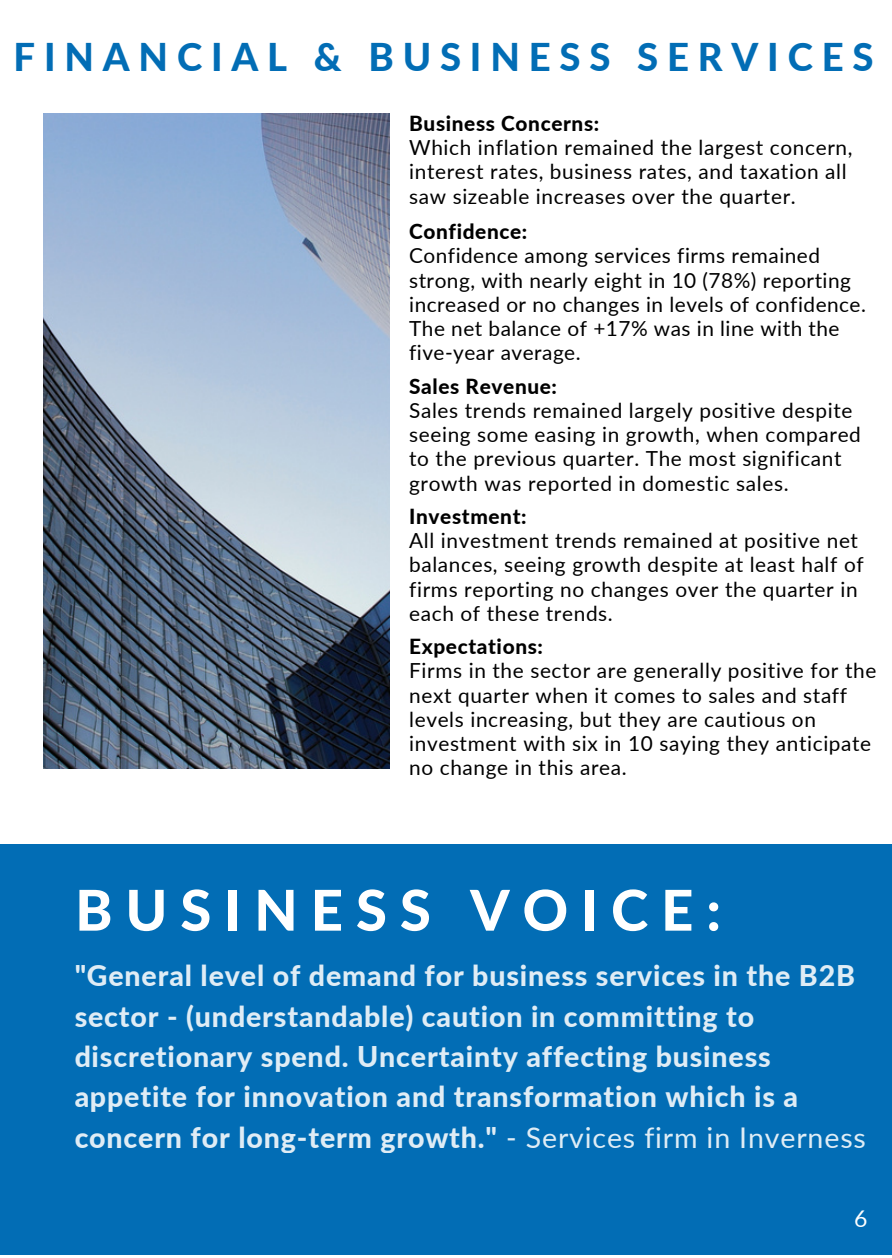
<style>
.page{position:relative;width:892px;height:1258px;background:#fff}
.page>*{position:absolute;margin:0;border:0;box-sizing:border-box;transform-origin:0 0}
.t1{font:800 56.1px "Lato";letter-spacing:.23em;color:#fff}
.t2{font:800 38.4px "Lato";letter-spacing:.23em;color:#026db5}
.t3{font:800 28.5px/40.5px "Lato";letter-spacing:.03em;color:#fff}
.t4{font:23.1px "Lato";color:#fff}
.t5{font:20.7px/24.3px "Lato";letter-spacing:.03em;color:#000}
.t6{font:800 20.7px "Lato";letter-spacing:.03em;color:#000}
.s1{font-weight:400}
</style>
<div class="page">
<img style="left:43px;top:113px;width:346px;height:655px">
<div style="left:0;top:845px;width:891px;height:410px;background:#026db5"></div>
<h2 class="t2" style="left:14px;top:28px;width:861px">FINANCIAL &amp; BUSINESS SERVICES</h2>
<p class="t6" style="left:409px;top:108px;width:191px">Business Concerns:</p>
<p class="t5" style="left:409px;top:135px;width:444px">Which inflation remained the largest concern, interest rates, business rates, and taxation all saw sizeable increases over the quarter.</p>
<p class="t6" style="left:409px;top:216px;width:120px">Confidence:</p>
<p class="t5" style="left:409px;top:243px;width:458px">Confidence among services firms remained strong, with nearly eight in 10 (78%) reporting increased or no changes in levels of confidence.<br>The net balance of +17% was in line with the five-year average.</p>
<p class="t6" style="left:409px;top:371px;width:149px">Sales Revenue:</p>
<p class="t5" style="left:409px;top:397px;width:453px">Sales trends remained largely positive despite seeing some easing in growth, when compared to the previous quarter. The most significant growth was reported in domestic sales.</p>
<p class="t6" style="left:409px;top:501px;width:119px">Investment:</p>
<p class="t5" style="left:409px;top:528px;width:456px">All investment trends remained at positive net balances, seeing growth despite at least half of firms reporting no changes over the quarter in each of these trends.</p>
<p class="t6" style="left:409px;top:631px;width:135px">Expectations:</p>
<p class="t5" style="left:409px;top:658px;width:468px">Firms in the sector are generally positive for the next quarter when it comes to sales and staff levels increasing, but they are cautious on investment with six in 10 saying they anticipate no change in this area.</p>
<h1 class="t1" style="left:75px;top:868px;width:647px">BUSINESS VOICE:</h1>
<p class="t3" style="left:74px;top:954px;width:792px">"General level of demand for business services in the B2B sector - (understandable) caution in committing to discretionary spend. Uncertainty affecting business appetite for innovation and transformation which is a concern for long-term growth." <span class="s1">- Services firm in Inverness</span></p>
<p class="t4" style="left:853px;top:1202px;width:15px">6</p>
</div>
